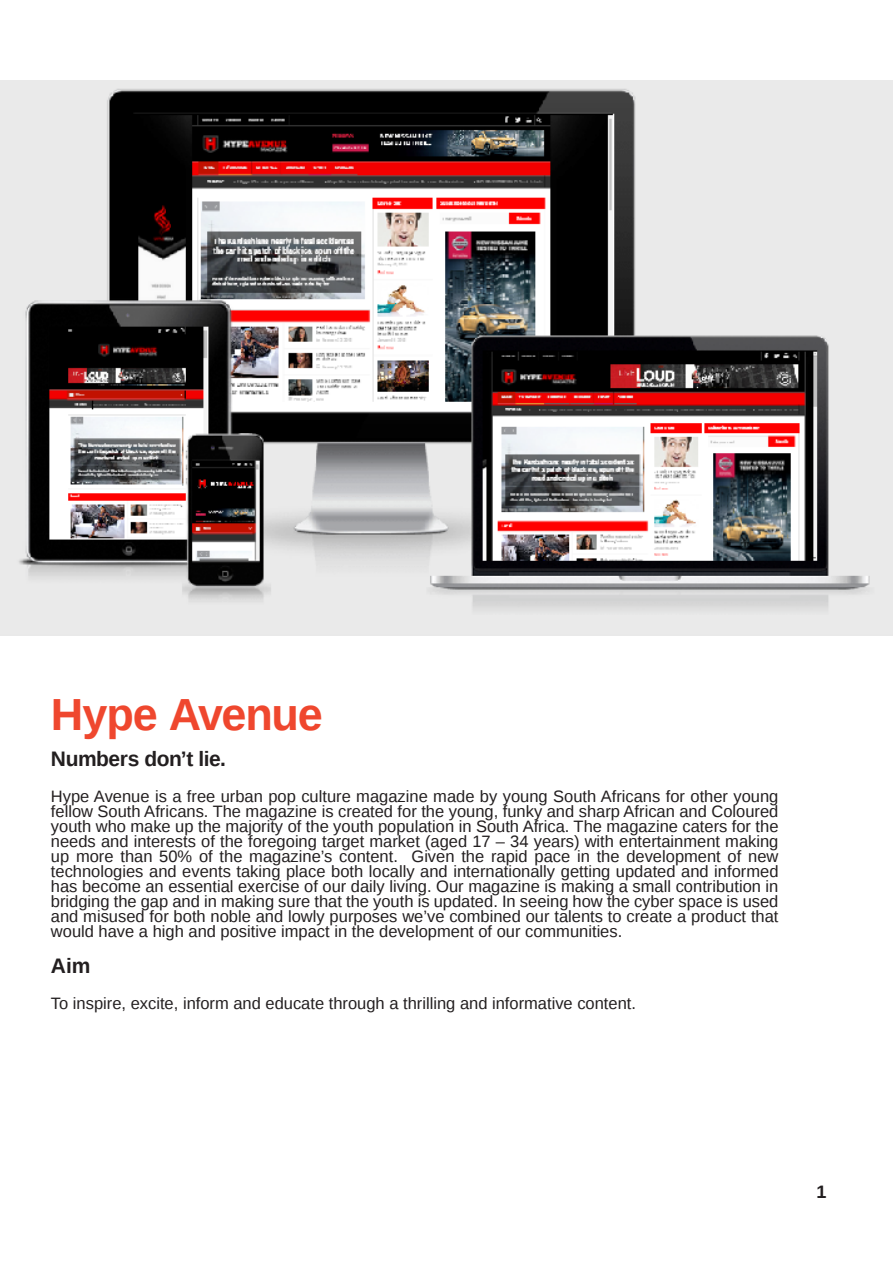
<style>
.page{position:relative;width:893px;height:1263px;background:#fff}
.page>*{position:absolute;margin:0;border:0;box-sizing:border-box;transform-origin:0 0}
.Headline{font:700 45px "Liberation Sans";letter-spacing:-.025em;color:#ef472e}
.Headline-2{font:700 21px "Liberation Sans";letter-spacing:-.025em;color:#231f20}
.Body_Small{font:700 21px "Liberation Sans";color:#231f20}
.Header_2{font:700 18px "Liberation Sans";color:#231f20}
.Body_Small-2{font:16.5px/15px "Liberation Sans";color:#231f20;text-align:justify}
</style>
<div class="page">
<img style="left:0;top:81px;width:893px;height:555px">
<p class="Headline" style="left:51px;top:684px;width:273px">Hype Avenue</p>
<p class="Headline-2" style="left:51px;top:745px;width:177px">Numbers don’t lie.</p>
<p class="Body_Small-2" style="left:51px;top:790px;width:729px">Hype Avenue is a free urban pop culture magazine made by young South Africans for other young fellow South Africans. The magazine is created for the young, funky and sharp African and Coloured youth who make up the majority of the youth population in South Africa. The magazine caters for the needs and interests of the foregoing target market (aged 17 – 34 years) with entertainment making up more than 50% of the magazine’s content. Given the rapid pace in the development of new technologies and events taking place both locally and internationally getting updated and informed has become an essential exercise of our daily living. Our magazine is making a small contribution in bridging the gap and in making sure that the youth is updated. In seeing how the cyber space is used and misused for both noble and lowly purposes we’ve combined our talents to create a product that would have a high and positive impact in the development of our communities.</p>
<p class="Body_Small" style="left:51px;top:952px;width:41px">Aim</p>
<p class="Body_Small-2" style="left:51px;top:997px;width:587px">To inspire, excite, inform and educate through a thrilling and informative content.</p>
<p class="Header_2" style="left:817px;top:1180px;width:12px">1</p>
</div>
